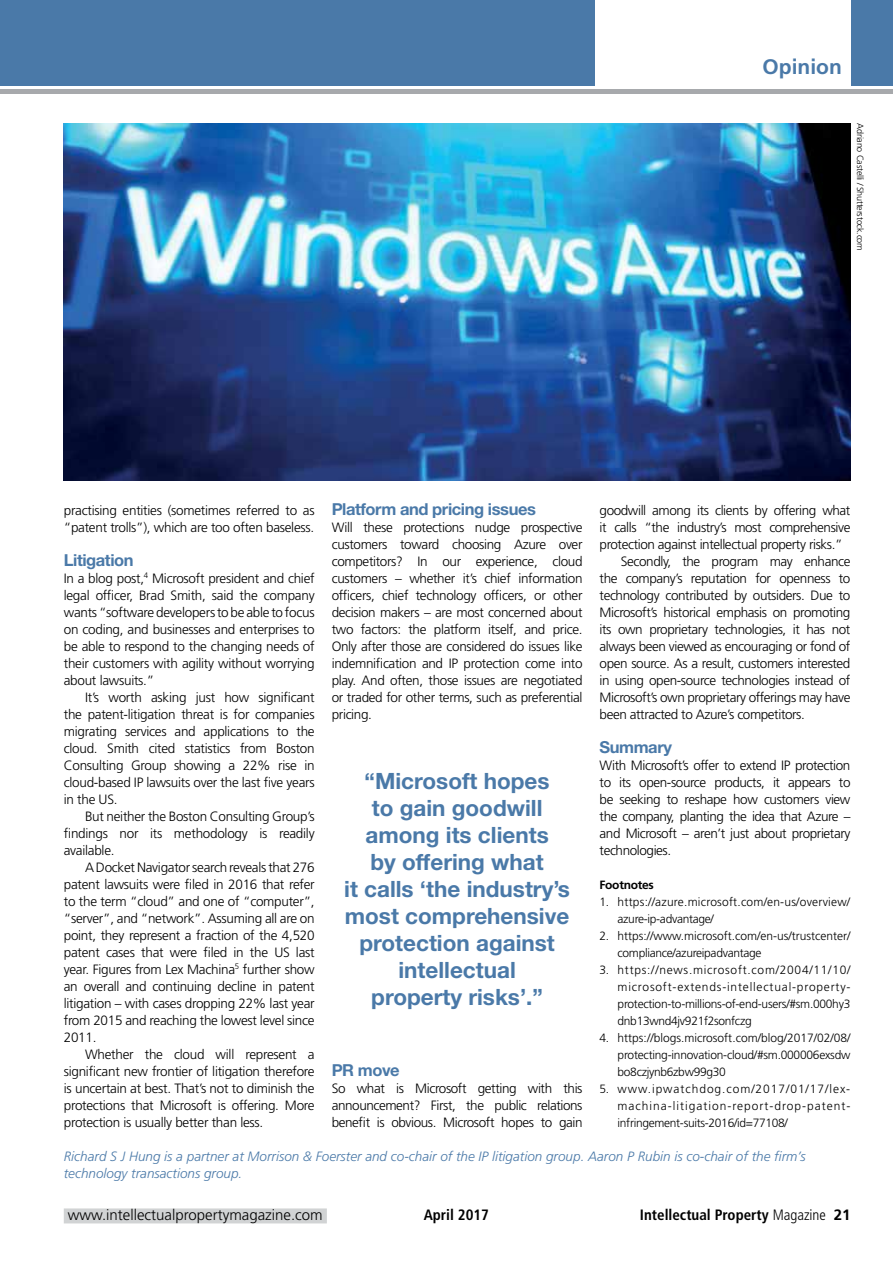
<style>
.page{position:relative;width:893px;height:1263px;background:#fff}
.page>*{position:absolute;margin:0;border:0;box-sizing:border-box;transform-origin:0 0}
.t1{font:700 22.5px/27px "Helvetica Neue LT Std";color:#4a79a8;text-align:center}
.t2{font:700 21px "Frutiger LT Std";color:#4a79a8}
.t3{font:700 16.5px "Helvetica Neue LT Std";letter-spacing:-.025em;color:#4a79a8}
.t4{font:700 condensed 15px "Frutiger LT Std";color:#000}
.t5{font:300 15px "Frutiger LT Std";color:#000}
.t6{font:300 13.5px/17px "Frutiger LT Std";letter-spacing:-.03em;color:#000;text-align:justify}
.t7{font:italic 300 13.5px/17px "Frutiger LT Std";color:#4a79a8}
.t8{font:300 12px/17px "Frutiger LT Std";letter-spacing:-.02em;color:#000;text-align:justify}
.t9{font:300 12px/17px "Frutiger LT Std";color:#000}
.t10{font:300 12px/17px "Frutiger LT Std";letter-spacing:.02em;color:#000}
.t11{font:700 12px "Frutiger LT Std";letter-spacing:-.025em;color:#000}
.t12{font:300 9px "Frutiger LT Std";letter-spacing:-.025em;color:#000}
.s1{font-weight:300}
.s2{font-stretch:normal}
</style>
<div class="page">
<div style="left:64px;top:1208px;width:263px;height:15px;background:#d1d3d4"></div>
<div style="left:0;top:0;width:893px;height:85px;background:#4a79a8"></div>
<div style="left:595px;top:0;width:255px;height:87px;background:#fff"></div>
<div style="left:0;top:89px;width:893px;height:5px;background:#a7a9ac"></div>
<img style="left:64px;top:123px;width:786px;height:357px">
<h2 class="t2" style="left:763px;top:54px;width:81px">Opinion</h2>
<p class="t12" style="left:865px;top:123px;width:129px;rotate:90deg">Adriano Castelli / Shutterstock.com</p>
<p class="t6" style="left:64px;top:502px;width:252px">practising entities (sometimes referred to as “patent trolls”), which are too often baseless.</p>
<p class="t3" style="left:64px;top:549px;width:71px">Litigation</p>
<p class="t6" style="left:64px;top:570px;width:252px">In a blog post,<sup>4</sup> Microsoft president and chief legal officer, Brad Smith, said the company wants “software developers to be able to focus on coding, and businesses and enterprises to be able to respond to the changing needs of their customers with agility without worrying about lawsuits.”</p>
<p class="t6" style="left:64px;top:689px;width:252px;text-indent:21px">It’s worth asking just how significant the patent-litigation threat is for companies migrating services and applications to the cloud. Smith cited statistics from Boston Consulting Group showing a 22% rise in cloud-based IP lawsuits over the last five years in the US.</p>
<p class="t6" style="left:64px;top:808px;width:252px;text-indent:21px">But neither the Boston Consulting Group’s findings nor its methodology is readily available.</p>
<p class="t6" style="left:64px;top:859px;width:252px;text-indent:21px">A Docket Navigator search reveals that 276 patent lawsuits were filed in 2016 that refer to the term “cloud” and one of “computer”, “server”, and “network”. Assuming all are on point, they represent a fraction of the 4,520 patent cases that were filed in the US last year. Figures from Lex Machina<sup>5</sup> further show an overall and continuing decline in patent litigation – with cases dropping 22% last year from 2015 and reaching the lowest level since 2011.</p>
<p class="t6" style="left:64px;top:1046px;width:252px;text-indent:21px">Whether the cloud will represent a significant new frontier of litigation therefore is uncertain at best. That’s not to diminish the protections that Microsoft is offering. More protection is usually better than less.</p>
<p class="t3" style="left:332px;top:498px;width:206px">Platform and pricing issues</p>
<p class="t6" style="left:332px;top:519px;width:252px">Will these protections nudge prospective customers toward choosing Azure over competitors? In our experience, cloud customers – whether it’s chief information officers, chief technology officers, or other decision makers – are most concerned about two factors: the platform itself, and price.<br>Only after those are considered do issues like indemnification and IP protection come into play. And often, those issues are negotiated or traded for other terms, such as preferential pricing.</p>
<h1 class="t1" style="left:344px;top:767px;width:227px">“Microsoft hopes<br>to gain goodwill among its clients<br>by offering what<br>it calls ‘the industry’s most comprehensive protection against intellectual<br>property risks’.”</h1>
<p class="t3" style="left:332px;top:1060px;width:70px">PR move</p>
<p class="t6" style="left:332px;top:1080px;width:252px">So what is Microsoft getting with this announcement? First, the public relations benefit is obvious. Microsoft hopes to gain</p>
<p class="t6" style="left:600px;top:502px;width:252px">goodwill among its clients by offering what</p>
<p class="t6" style="left:600px;top:519px;width:252px">it calls “the industry’s most comprehensive</p>
<p class="t6" style="left:600px;top:536px;width:244px">protection against intellectual property risks.”</p>
<p class="t6" style="left:621px;top:553px;width:231px">Secondly, the program may enhance</p>
<p class="t6" style="left:600px;top:570px;width:252px">the company’s reputation for openness to</p>
<p class="t6" style="left:600px;top:587px;width:252px">technology contributed by outsiders. Due to</p>
<p class="t6" style="left:600px;top:604px;width:252px">Microsoft’s historical emphasis on promoting</p>
<p class="t6" style="left:600px;top:621px;width:252px">its own proprietary technologies, it has not</p>
<p class="t6" style="left:600px;top:638px;width:252px">always been viewed as encouraging or fond of</p>
<p class="t6" style="left:600px;top:655px;width:252px">open source. As a result, customers interested</p>
<p class="t6" style="left:600px;top:672px;width:252px">in using open-source technologies instead of</p>
<p class="t6" style="left:600px;top:689px;width:252px">Microsoft’s own proprietary offerings may have</p>
<p class="t6" style="left:600px;top:706px;width:207px">been attracted to Azure’s competitors.</p>
<p class="t3" style="left:600px;top:737px;width:74px">Summary</p>
<p class="t6" style="left:600px;top:757px;width:252px">With Microsoft’s offer to extend IP protection to its open-source products, it appears to be seeking to reshape how customers view the company, planting the idea that Azure – and Microsoft – aren’t just about proprietary technologies.</p>
<p class="t11" style="left:600px;top:877px;width:56px">Footnotes</p>
<p class="t10" style="left:618px;top:893px;width:234px;text-indent:-18px">1. https://azure.microsoft.com/en-us/overview/ azure-ip-advantage/</p>
<p class="t9" style="left:618px;top:927px;width:234px;text-indent:-18px">2. https://www.microsoft.com/en-us/trustcenter/ compliance/azureipadvantage</p>
<p class="t8" style="left:618px;top:961px;width:234px;text-indent:-18px">3. https://news.microsoft.com/2004/11/10/ microsoft-extends-intellectual-property&shy;protection-to-millions-of-end-users/#sm.000hy3 dnb13wnd4jv921f2sonfczg</p>
<p class="t8" style="left:618px;top:1029px;width:235px;text-indent:-18px">4. https://blogs.microsoft.com/blog/2017/02/08/ protecting-innovation-cloud/#sm.000006exsdw bo8czjynb6zbw99g30</p>
<p class="t8" style="left:618px;top:1080px;width:234px;text-indent:-18px">5. www.ipwatchdog.com/2017/01/17/lex&shy;machina-litigation-report-drop-patent&shy;infringement-suits-2016/id=77108/</p>
<p class="t7" style="left:64px;top:1148px;width:743px">Richard S J Hung is a partner at Morrison &amp; Foerster and co-chair of the IP litigation group. Aaron P Rubin is co-chair of the firm’s technology transactions group.</p>
<p class="t5" style="left:68px;top:1207px;width:256px">www.intellectualpropertymagazine.com</p>
<p class="t4" style="left:424px;top:1206px;width:67px">April 2017</p>
<p class="t4" style="left:640px;top:1206px;width:212px">Intellectual Property <span class="s1">Magazine</span> <span class="s2">21</span></p>
</div>
